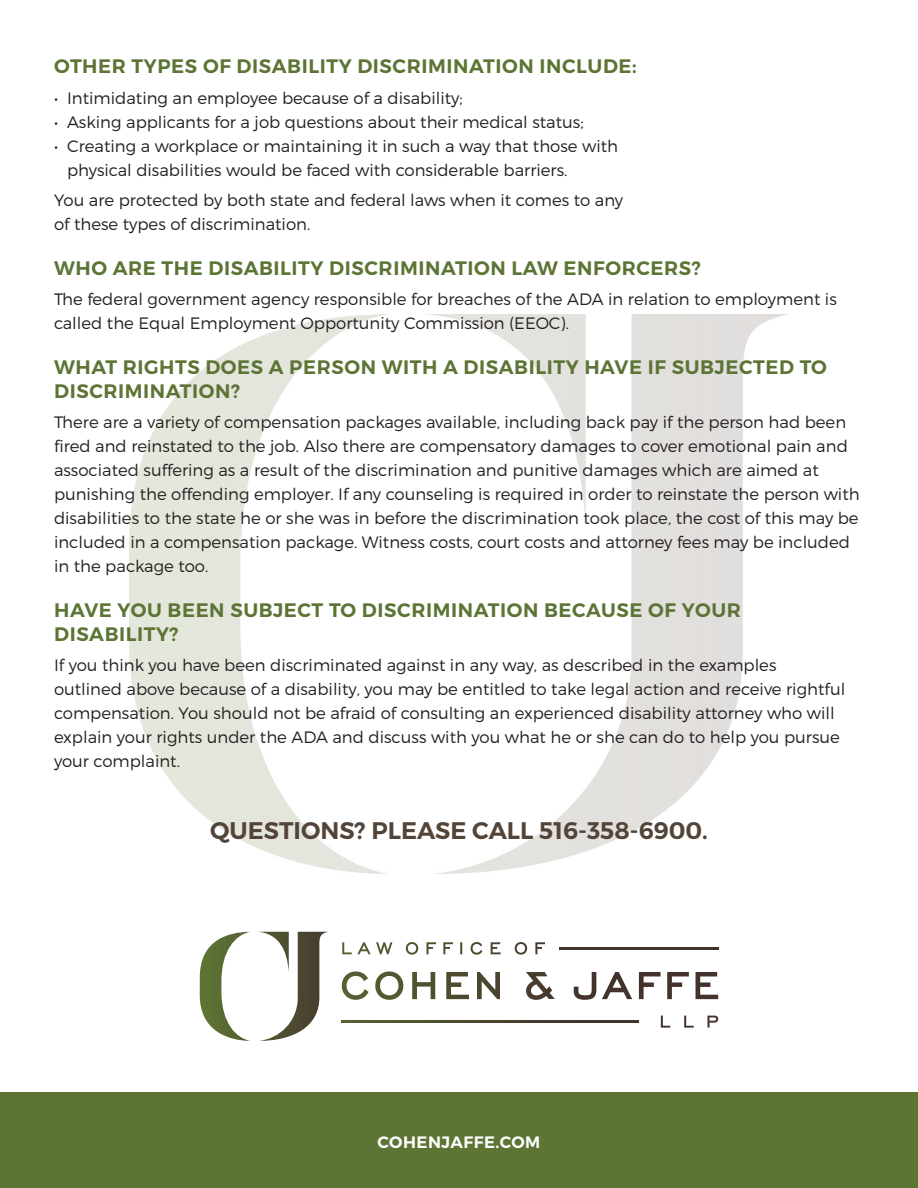
<style>
.page{position:relative;width:918px;height:1188px;background:#fff}
.page>*{position:absolute;margin:0;border:0;box-sizing:border-box;transform-origin:0 0}
.t1{font:600 24px "Montserrat";color:#524438}
.t2{font:600 19.5px/24px "Montserrat";letter-spacing:.03em;color:#5c7434}
.t3{font:300 16.5px/24px "Montserrat";color:#231f20}
.t4{font:600 16.5px "Montserrat";letter-spacing:.03em;color:#fff}
</style>
<div class="page">
<img style="left:130px;top:315px;width:654px;height:558px">
<svg style="left:342px;top:1021px;width:296px;height:1px"></svg>
<hr style="left:559px;top:948px;width:159px;height:1px;background:#44322d">
<svg style="left:342px;top:942px;width:203px;height:13px"></svg>
<svg style="left:342px;top:971px;width:376px;height:29px"></svg>
<svg style="left:661px;top:1016px;width:57px;height:12px"></svg>
<svg style="left:200px;top:932px;width:127px;height:109px"></svg>
<div style="left:0;top:1093px;width:918px;height:95px;background:#5c7434"></div>
<p class="t2" style="left:54px;top:54px;width:584px">OTHER TYPES OF DISABILITY DISCRIMINATION INCLUDE:</p>
<p class="t3" style="left:54px;top:85px;width:410px">• Intimidating an employee because of a disability;</p>
<p class="t3" style="left:54px;top:109px;width:531px">• Asking applicants for a job questions about their medical status;</p>
<p class="t3" style="left:67px;top:133px;width:553px;text-indent:-13px">• Creating a workplace or maintaining it in such a way that those with physical disabilities would be faced with considerable barriers.</p>
<p class="t3" style="left:54px;top:188px;width:571px">You are protected by both state and federal laws when it comes to any of these types of discrimination.</p>
<p class="t2" style="left:54px;top:256px;width:648px">WHO ARE THE DISABILITY DISCRIMINATION LAW ENFORCERS?</p>
<p class="t3" style="left:54px;top:287px;width:784px">The federal government agency responsible for breaches of the ADA in relation to employment is called the Equal Employment Opportunity Commission (EEOC).</p>
<p class="t2" style="left:54px;top:355px;width:774px">WHAT RIGHTS DOES A PERSON WITH A DISABILITY HAVE IF SUBJECTED TO<br>DISCRIMINATION?</p>
<p class="t3" style="left:54px;top:410px;width:807px">There are a variety of compensation packages available, including back pay if the person had been fired and reinstated to the job. Also there are compensatory damages to cover emotional pain and associated suffering as a result of the discrimination and punitive damages which are aimed at punishing the offending employer. If any counseling is required in order to reinstate the person with disabilities to the state he or she was in before the discrimination took place, the cost of this may be included in a compensation package. Witness costs, court costs and attorney fees may be included in the package too.</p>
<p class="t2" style="left:54px;top:598px;width:688px">HAVE YOU BEEN SUBJECT TO DISCRIMINATION BECAUSE OF YOUR<br>DISABILITY?</p>
<p class="t3" style="left:54px;top:653px;width:793px">If you think you have been discriminated against in any way, as described in the examples outlined above because of a disability, you may be entitled to take legal action and receive rightful compensation. You should not be afraid of consulting an experienced disability attorney who will explain your rights under the ADA and discuss with you what he or she can do to help you pursue your complaint.</p>
<p class="t1" style="left:210px;top:816px;width:499px">QUESTIONS? PLEASE CALL 516-358-6900.</p>
<p class="t4" style="left:378px;top:1132px;width:164px">COHENJAFFE.COM</p>
</div>
